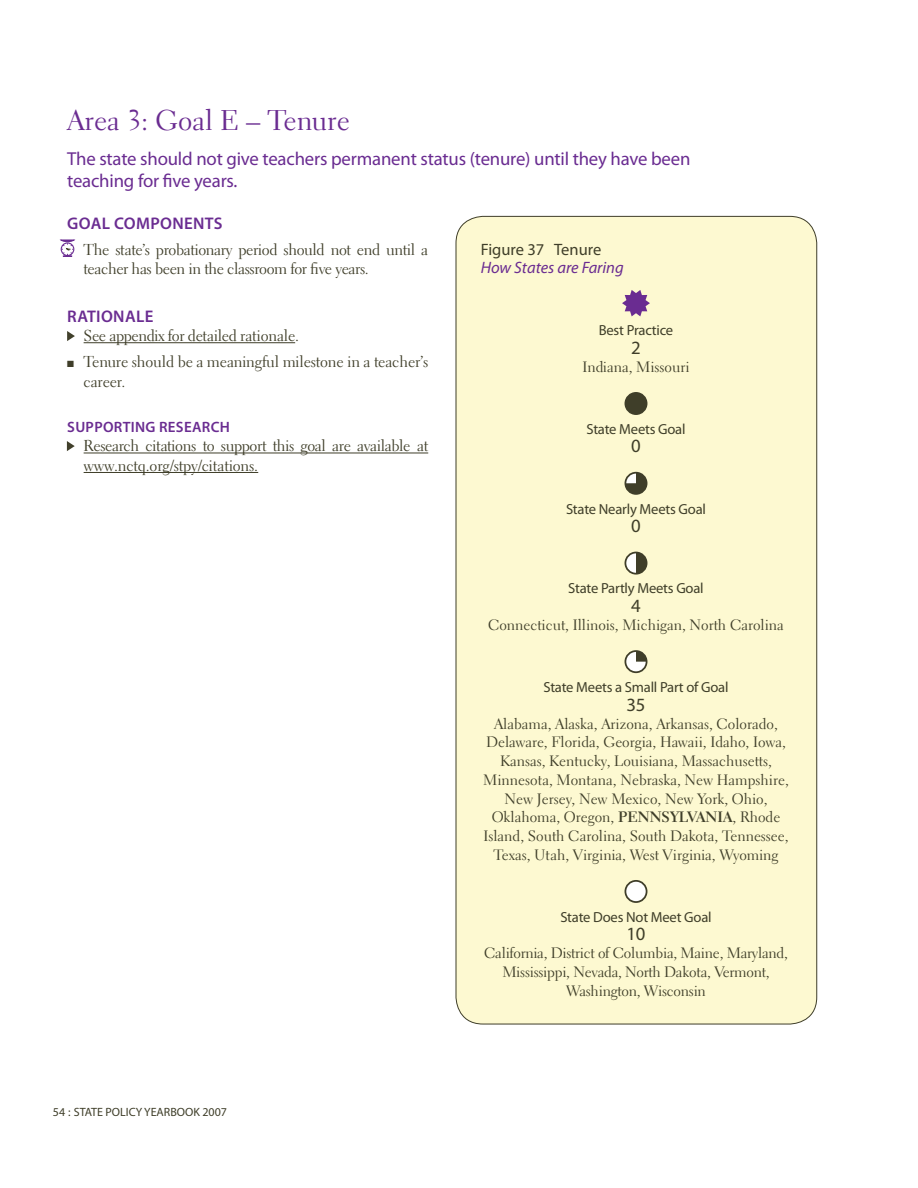
<style>
.page{position:relative;width:918px;height:1188px;background:#fff}
.page>*{position:absolute;margin:0;border:0;box-sizing:border-box;transform-origin:0 0}
.t1{font:28.5px "Electra LH";color:#6a2c91}
.t2{font:18.75px/21.8px "Myriad Pro";letter-spacing:-.01em;color:#6a2c91}
.t3{font:18.75px "Myriad Pro";color:#3f3e29}
.t4{font:600 16.8px "Myriad Pro";letter-spacing:.02em;color:#6a2c91}
.t5{font:italic 16.5px "Myriad Pro";color:#6a2c91}
.t6{font:16.5px "Myriad Pro";color:#3f3e29}
.t7{font:15.75px/19.5px "Electra LH";letter-spacing:-.025em;color:#3f3e29}
.t8{font:15px/18.8px "Electra LH";color:#3f3e29;text-align:center}
.t9{font:600 15px "Myriad Pro";letter-spacing:.02em;color:#6a2c91}
.t10{font:14.7px "Myriad Pro";letter-spacing:-.015em;color:#3f3e29}
.t11{font:12px "Myriad";color:#3f3e29}
.s1{font-weight:700}
</style>
<div class="page">
<div style="left:456px;top:216px;width:361px;height:808px;background:#fdf9d1;border-radius:27px"></div>
<svg style="left:622px;top:290px;width:28px;height:26px"></svg>
<div style="left:626px;top:393px;width:20px;height:21px;background:#3f3e29;border-radius:50%"></div>
<div style="left:625px;top:392px;width:22px;height:23px;border:3px solid #3f3e29;border-radius:50%"></div>
<div style="left:626px;top:473px;width:20px;height:20px;background:#3f3e29;border-radius:50%"></div>
<div style="left:625px;top:472px;width:22px;height:23px;border:3px solid #3f3e29;border-radius:50%"></div>
<svg style="left:626px;top:474px;width:10px;height:9px"></svg>
<div style="left:626px;top:553px;width:20px;height:20px;background:#3f3e29;border-radius:50%"></div>
<div style="left:625px;top:552px;width:22px;height:23px;border:3px solid #3f3e29;border-radius:50%"></div>
<svg style="left:626px;top:553px;width:10px;height:20px"></svg>
<div style="left:625px;top:650px;width:22px;height:23px;border:3px solid #3f3e29;border-radius:50%"></div>
<svg style="left:626px;top:652px;width:20px;height:19px"></svg>
<div style="left:625px;top:880px;width:22px;height:23px;border:3px solid #3f3e29;border-radius:50%"></div>
<div style="left:626px;top:882px;width:20px;height:19px;background:#fff;border-radius:50%"></div>
<hr style="left:84px;top:342px;width:211px;height:1px;background:#3f3e29">
<hr style="left:84px;top:453px;width:344px;height:1px;background:#3f3e29">
<hr style="left:84px;top:472px;width:174px;height:1px;background:#3f3e29">
<svg style="left:67px;top:331px;width:8px;height:10px"></svg>
<svg style="left:67px;top:441px;width:8px;height:10px"></svg>
<svg style="left:60px;top:239px;width:15px;height:18px"></svg>
<h1 class="t1" style="left:67px;top:103px;width:284px">Area 3: Goal E – Tenure</h1>
<p class="t2" style="left:67px;top:148px;width:625px">The state should not give teachers permanent status (tenure) until they have been teaching for five years.</p>
<p class="t4" style="left:67px;top:212px;width:137px">GOAL COMPONENTS</p>
<p class="t7" style="left:84px;top:240px;width:346px">The state’s probationary period should not end until a teacher has been in the classroom for five years.</p>
<p class="t4" style="left:67px;top:305px;width:57px">RATIONAL</p>
<p class="t4" style="left:145px;top:305px;width:10px">E</p>
<p class="t7" style="left:84px;top:326px;width:217px">See appendix for detailed rationale.</p>
<p class="t7" style="left:84px;top:352px;width:346px;text-indent:-16px">■ Tenure should be a meaningful milestone in a teacher’s career.</p>
<p class="t9" style="left:67px;top:417px;width:164px">SUPPORTING RESEARCH</p>
<p class="t7" style="left:84px;top:436px;width:346px">Research citations to support this goal are available at www.nctq.org/stpy/citations.</p>
<p class="t11" style="left:53px;top:1106px;width:176px">54 : STATE POLICY YEARBOOK 2007</p>
<p class="t6" style="left:481px;top:240px;width:122px">Figure 37 Tenure</p>
<p class="t5" style="left:481px;top:258px;width:145px">How States are Faring</p>
<p class="t10" style="left:599px;top:321px;width:76px">Best Practice</p>
<p class="t3" style="left:631px;top:336px;width:11px">2</p>
<p class="t8" style="left:582px;top:357px;width:109px">Indiana, Missouri</p>
<p class="t10" style="left:586px;top:420px;width:101px">State Meets Goal</p>
<p class="t3" style="left:631px;top:435px;width:11px">0</p>
<p class="t10" style="left:566px;top:500px;width:141px">State Nearly Meets Goal</p>
<p class="t3" style="left:631px;top:514px;width:11px">0</p>
<p class="t10" style="left:568px;top:579px;width:137px">State Partly Meets Goal</p>
<p class="t3" style="left:631px;top:594px;width:11px">4</p>
<p class="t8" style="left:488px;top:616px;width:297px">Connecticut, Illinois, Michigan, North Carolina</p>
<p class="t10" style="left:543px;top:678px;width:187px">State Meets a Small Part of Goal</p>
<p class="t3" style="left:627px;top:693px;width:20px">35</p>
<p class="t8" style="left:483px;top:714px;width:307px">Alabama, Alaska, Arizona, Arkansas, Colorado, Delaware, Florida, Georgia, Hawaii, Idaho, Iowa, Kansas, Kentucky, Louisiana, Massachusetts, Minnesota, Montana, Nebraska, New Hampshire, New Jersey, New Mexico, New York, Ohio, Oklahoma, Oregon, <span class="s1">PENNSYLVANIA</span>, Rhode Island, South Carolina, South Dakota, Tennessee, Texas, Utah, Virginia, West Virginia, Wyoming</p>
<p class="t10" style="left:560px;top:908px;width:153px">State Does Not Meet Goal</p>
<p class="t3" style="left:627px;top:923px;width:20px">10</p>
<p class="t8" style="left:484px;top:944px;width:305px">California, District of Columbia, Maine, Maryland,<br>Mississippi, Nevada, North Dakota, Vermont,<br>Washington, Wisconsin</p>
</div>
